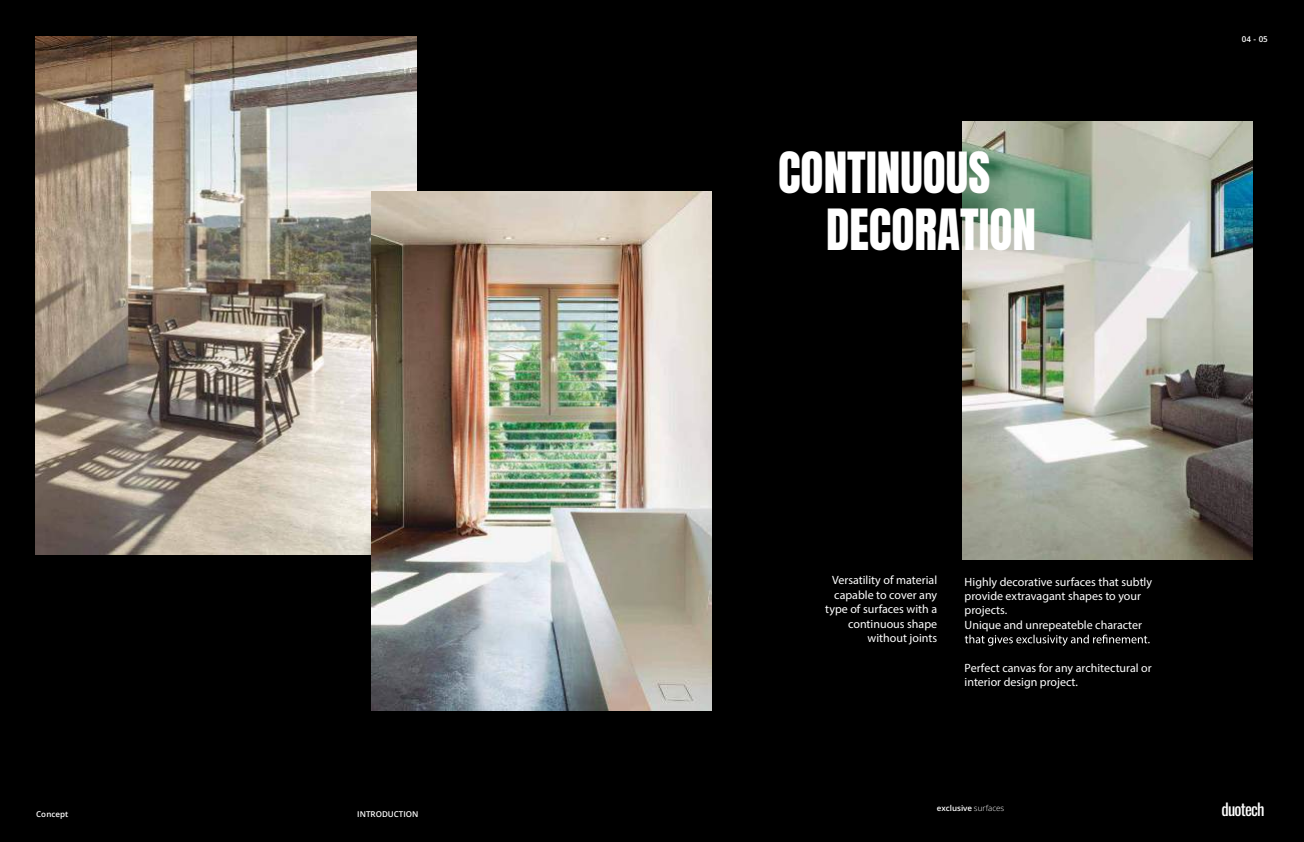
<style>
.page{position:relative;width:1304px;height:842px;background:#000}
.page>*{position:absolute;margin:0;border:0;box-sizing:border-box;transform-origin:0 0}
.t1{font:47.4px/56.9px "Anton";color:#fff}
.t2{font:16.6px "Oswald";letter-spacing:-.05em;color:#fff}
.t3{font:12px/14.4px "Myriad Pro";color:#fff}
.t4{font:600 8px "Open Sans";color:#fff}
.s1{font-weight:300}
</style>
<div class="page">
<img style="left:962px;top:122px;width:290px;height:438px">
<img style="left:36px;top:36px;width:381px;height:519px">
<img style="left:371px;top:191px;width:340px;height:519px">
<svg style="left:965px;top:635px;width:185px;height:11px"></svg>
<p class="t4" style="left:36px;top:811px;width:34px">Concept</p>
<p class="t4" style="left:357px;top:811px;width:63px">INTRODUCTION</p>
<h1 class="t1" style="left:826px;top:146px;width:212px;text-indent:-48px">CONTINUOUS<br>DECORATION</h1>
<p class="t4" style="left:1242px;top:35px;width:28px">04 - 05</p>
<p class="t3" style="left:825px;top:574px;width:113px;text-align:right">Versatility of material capable to cover any type of surfaces with a continuous shape without joints</p>
<p class="t3" style="left:965px;top:575px;width:189px">Highly decorative surfaces that subtly provide extravagant shapes to your projects.<br>Unique and unrepeateble character</p>
<p class="t3" style="left:965px;top:662px;width:189px">Perfect canvas for any architectural or interior design project.</p>
<p class="t4" style="left:937px;top:805px;width:69px">exclusive <span class="s1">surfaces</span></p>
<h2 class="t2" style="left:1221px;top:803px;width:45px">duotech</h2>
</div>
